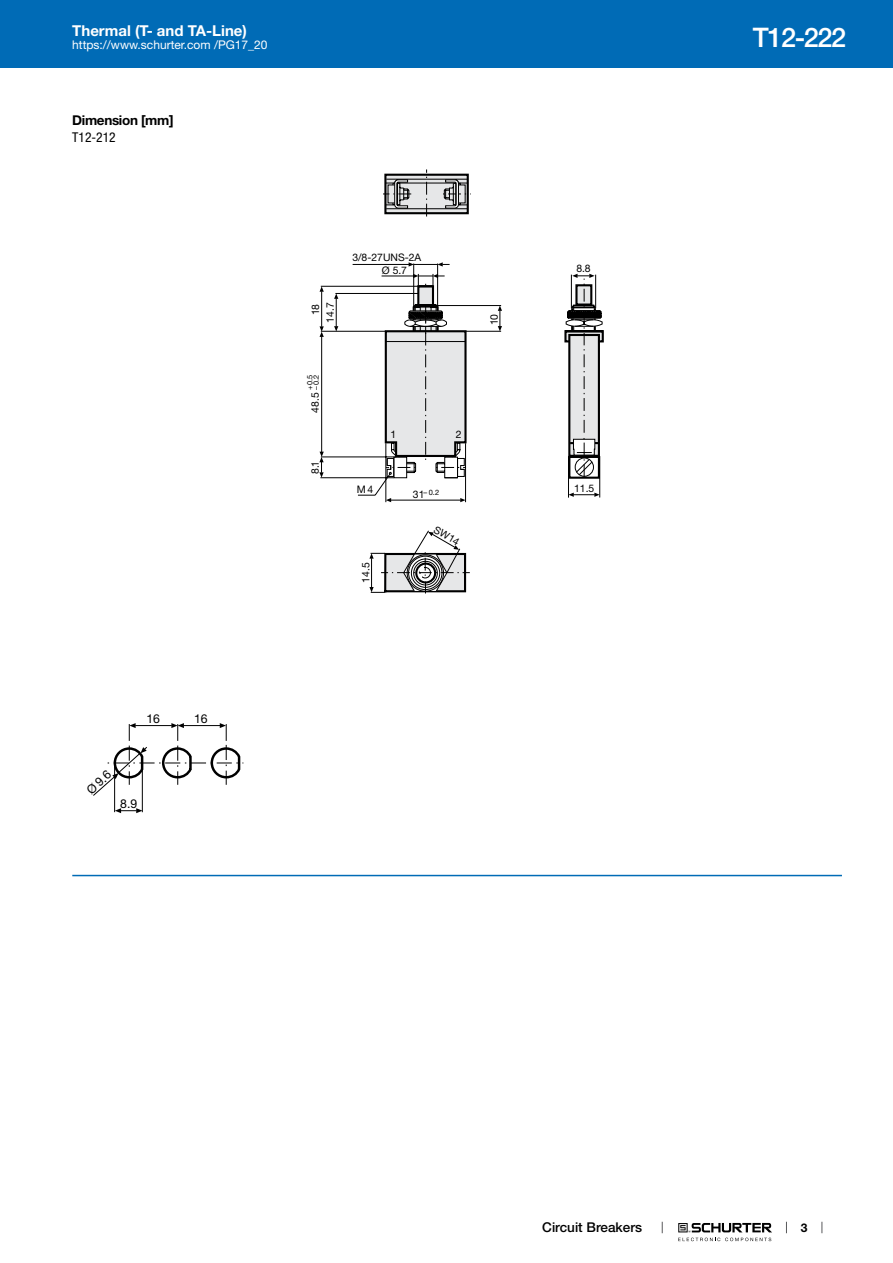
<style>
.page{position:relative;width:893px;height:1263px;background:#fff}
.page>*{position:absolute;margin:0;border:0;box-sizing:border-box;transform-origin:0 0}
.t1{font:500 27px "Helvetica Neue LT";letter-spacing:-.05em;color:#fff}
.t2{font:700 15px "Helvetica Neue LT";color:#fff}
.t3{font:500 13.5px "Helvetica Neue LT";color:#000}
.t4{font:700 13.5px "Helvetica Neue LT";letter-spacing:-.025em;color:#000}
.t5{font:condensed 13.5px "Helvetica Neue LT";color:#000}
.t6{font:12.3px "Helvetica Neue LT";color:#000}
.t7{font:12px "Helvetica Neue LT";color:#fff}
.t8{font:700 12px "Helvetica Neue LT";color:#000}
.t9{font:10.35px "Helvetica Neue LT";color:#000}
.t10{font:7.35px/6.4px "Helvetica Neue LT";color:#000}
.s1{font-size:10.35px}
</style>
<div class="page">
<svg style="left:678px;top:1223px;width:94px;height:18px"></svg>
<div style="left:0;top:0;width:893px;height:68px;background:#006bb6"></div>
<svg style="left:369px;top:530px;width:101px;height:63px"></svg>
<div style="left:417px;top:285px;width:17px;height:22px;background:#e6e7e8;border:2px solid #000"></div>
<hr style="left:436px;top:305px;width:65px;height:1px;background:#000">
<hr style="left:466px;top:331px;width:35px;height:1px;background:#000">
<hr style="left:321px;top:331px;width:65px;height:1px;background:#000">
<hr style="left:321px;top:286px;width:97px;height:1px;background:#000">
<hr style="left:335px;top:293px;width:83px;height:1px;background:#000">
<hr style="left:321px;top:337px;width:1px;height:115px;background:#000">
<hr style="left:353px;top:264px;width:56px;height:1px;background:#000">
<hr style="left:382px;top:276px;width:31px;height:1px;background:#000">
<hr style="left:413px;top:263px;width:1px;height:44px;background:#000">
<hr style="left:437px;top:263px;width:1px;height:44px;background:#000">
<hr style="left:321px;top:291px;width:1px;height:36px;background:#000">
<svg style="left:320px;top:286px;width:4px;height:6px"></svg>
<svg style="left:320px;top:326px;width:4px;height:11px"></svg>
<svg style="left:334px;top:294px;width:4px;height:37px"></svg>
<svg style="left:413px;top:274px;width:32px;height:13px"></svg>
<svg style="left:409px;top:262px;width:41px;height:5px"></svg>
<svg style="left:498px;top:306px;width:4px;height:25px"></svg>
<hr style="left:320px;top:477px;width:74px;height:1px;background:#000">
<hr style="left:321px;top:457px;width:75px;height:1px;background:#000">
<svg style="left:319px;top:452px;width:5px;height:26px"></svg>
<svg style="left:569px;top:493px;width:30px;height:4px"></svg>
<hr style="left:568px;top:456px;width:1px;height:42px;background:#000">
<hr style="left:599px;top:456px;width:1px;height:41px;background:#000">
<div style="left:568px;top:456px;width:32px;height:23px;border:2px solid #000"></div>
<div style="left:415px;top:562px;width:21px;height:21px;border:2px solid #000;border-radius:50%"></div>
<svg style="left:358px;top:303px;width:110px;height:200px"></svg>
<svg style="left:564px;top:274px;width:40px;height:203px"></svg>
<svg style="left:383px;top:169px;width:88px;height:47px"></svg>
<hr style="left:114px;top:763px;width:1px;height:49px;background:#000">
<svg style="left:115px;top:808px;width:27px;height:5px"></svg>
<hr style="left:142px;top:769px;width:1px;height:43px;background:#000">
<svg style="left:93px;top:723px;width:151px;height:73px"></svg>
<hr style="left:72px;top:875px;width:770px;height:1px;background:#006bb6">
<h2 class="t2" style="left:72px;top:21px;width:176px">Thermal (T- and TA-Line)</h2>
<p class="t7" style="left:72px;top:38px;width:197px">https://www.schurter.com /PG17_20</p>
<h3 class="t4" style="left:72px;top:112px;width:103px">Dimension [mm]</h3>
<h3 class="t5" style="left:72px;top:130px;width:45px">T12-212</h3>
<p class="t9" style="left:352px;top:251px;width:70px">3/8-27UNS-2A</p>
<p class="t9" style="left:382px;top:264px;width:27px">Ø 5.7</p>
<p class="t9" style="left:324px;top:323px;width:22px;rotate:-90deg">14.7</p>
<p class="t9" style="left:488px;top:325px;width:13px;rotate:-90deg">10</p>
<p class="t9" style="left:309px;top:315px;width:13px;rotate:-90deg">18</p>
<p class="t10" style="left:307px;top:389px;width:16px;rotate:-90deg">+0.5 –0.2</p>
<p class="t9" style="left:309px;top:412px;width:22px;rotate:-90deg">48.5</p>
<p class="t9" style="left:309px;top:474px;width:15px;rotate:-90deg">8.1</p>
<p class="t9" style="left:391px;top:428px;width:7px">1</p>
<p class="t9" style="left:456px;top:428px;width:7px">2</p>
<p class="t9" style="left:576px;top:262px;width:16px">8.8</p>
<p class="t9" style="left:357px;top:483px;width:18px">M 4</p>
<p class="t9" style="left:574px;top:482px;width:22px">11.5</p>
<p class="t10" style="left:413px;top:489px;width:28px"><span class="s1">31</span>– 0.2</p>
<p class="t9" style="left:359px;top:583px;width:22px;rotate:-90deg">14.5</p>
<p class="t9" style="left:438px;top:523px;width:29px;rotate:30deg">SW14</p>
<p class="t6" style="left:146px;top:711px;width:15px">16</p>
<p class="t6" style="left:194px;top:711px;width:15px">16</p>
<p class="t6" style="left:84px;top:786px;width:30px;rotate:-42deg">Ø 9.6</p>
<p class="t6" style="left:120px;top:796px;width:19px">8.9</p>
<h1 class="t1" style="left:753px;top:21px;width:95px">T12-222</h1>
<h3 class="t3" style="left:542px;top:1219px;width:101px">Circuit Breakers</h3>
<p class="t8" style="left:801px;top:1220px;width:8px">3</p>
</div>
